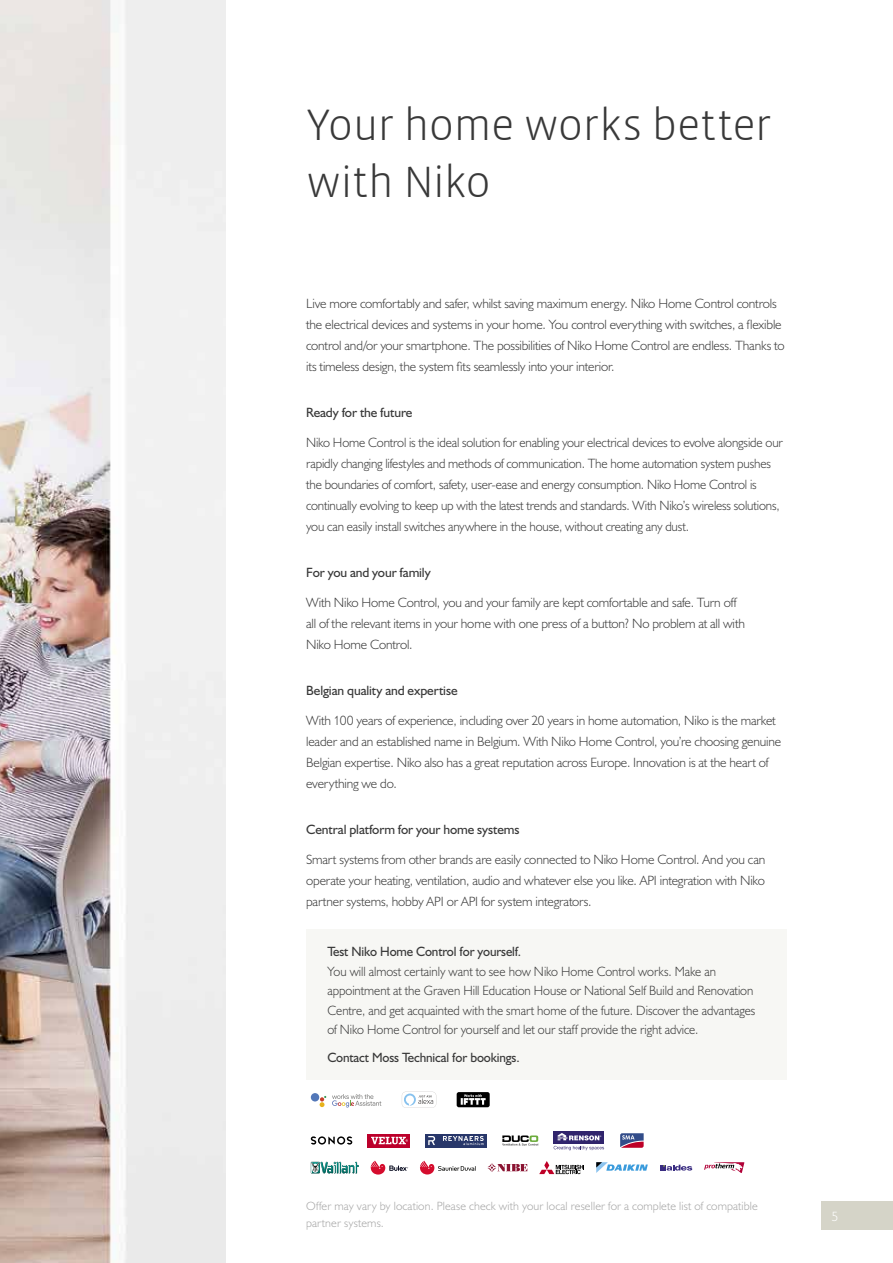
<style>
.page{position:relative;width:893px;height:1263px;background:#fff}
.page>*{position:absolute;margin:0;border:0;box-sizing:border-box;transform-origin:0 0}
.t1{font:300 45px/57px "Vista Sans";letter-spacing:-.015em;color:#393939}
.t2{font:300 13.5px/21px "Humanist 521 BT";letter-spacing:-.01em;color:#393939}
.t3{font:300 13.5px/19.5px "Humanist 521 BT";letter-spacing:-.01em;color:#393939;scale:.96 1}
.t4{font:13.5px "Humanist 521 BT";letter-spacing:-.01em;color:#393939}
.t5{font:300 13.5px "Humanist 521 BT";color:#fff}
.t6{font:300 12px/16.5px "Humanist 521 BT";letter-spacing:.015em;color:#a5a5a5}
</style>
<div class="page">
<div style="left:821px;top:1201px;width:72px;height:28px;background:#d5d4c8"></div>
<svg style="left:311px;top:1162px;width:48px;height:11px"></svg>
<svg style="left:371px;top:1161px;width:37px;height:13px"></svg>
<svg style="left:420px;top:1161px;width:56px;height:13px"></svg>
<svg style="left:487px;top:1163px;width:40px;height:9px"></svg>
<svg style="left:539px;top:1161px;width:45px;height:13px"></svg>
<svg style="left:596px;top:1162px;width:52px;height:11px"></svg>
<svg style="left:704px;top:1162px;width:40px;height:11px"></svg>
<svg style="left:660px;top:1165px;width:32px;height:5px"></svg>
<svg style="left:554px;top:1131px;width:50px;height:12px"></svg>
<svg style="left:558px;top:1133px;width:43px;height:7px"></svg>
<svg style="left:554px;top:1146px;width:50px;height:4px"></svg>
<svg style="left:620px;top:1133px;width:24px;height:15px"></svg>
<div style="left:502px;top:1132px;width:36px;height:17px;background:linear-gradient(to right,#fff,#fff)"></div>
<svg style="left:502px;top:1135px;width:36px;height:10px"></svg>
<svg style="left:311px;top:1136px;width:41px;height:8px"></svg>
<svg style="left:367px;top:1134px;width:43px;height:13px"></svg>
<svg style="left:371px;top:1137px;width:37px;height:7px"></svg>
<div style="left:425px;top:1134px;width:13px;height:13px;background:#28376a"></div>
<div style="left:440px;top:1134px;width:47px;height:13px;background:#28376a"></div>
<svg style="left:443px;top:1136px;width:41px;height:9px"></svg>
<svg style="left:428px;top:1136px;width:7px;height:9px"></svg>
<div style="left:306px;top:929px;width:481px;height:150px;background:#f7f7f4"></div>
<svg style="left:311px;top:1093px;width:70px;height:14px"></svg>
<svg style="left:402px;top:1092px;width:34px;height:15px"></svg>
<svg style="left:456px;top:1092px;width:34px;height:15px"></svg>
<img style="left:0;top:0;width:225px;height:1263px">
<h1 class="t1" style="left:306px;top:97px;width:467px">Your home works better with Niko</h1>
<p class="t2" style="left:306px;top:293px;width:480px">Live more comfortably and safer, whilst saving maximum energy. Niko Home Control controls the electrical devices and systems in your home. You control everything with switches, a flexible control and/or your smartphone. The possibilities of Niko Home Control are endless. Thanks to its timeless design, the system fits seamlessly into your interior.</p>
<p class="t4" style="left:306px;top:404px;width:108px">Ready for the future</p>
<p class="t2" style="left:306px;top:432px;width:478px">Niko Home Control is the ideal solution for enabling your electrical devices to evolve alongside our rapidly changing lifestyles and methods of communication. The home automation system pushes the boundaries of comfort, safety, user-ease and energy consumption. Niko Home Control is continually evolving to keep up with the latest trends and standards. With Niko’s wireless solutions, you can easily install switches anywhere in the house, without creating any dust.</p>
<p class="t4" style="left:306px;top:564px;width:126px">For you and your family</p>
<p class="t2" style="left:306px;top:592px;width:440px">With Niko Home Control, you and your family are kept comfortable and safe. Turn off all of the relevant items in your home with one press of a button? No problem at all with<br>Niko Home Control.</p>
<p class="t4" style="left:306px;top:682px;width:153px">Belgian quality and expertise</p>
<p class="t2" style="left:306px;top:710px;width:477px">With 100 years of experience, including over 20 years in home automation, Niko is the market leader and an established name in Belgium. With Niko Home Control, you’re choosing genuine Belgian expertise. Niko also has a great reputation across Europe. Innovation is at the heart of everything we do.</p>
<p class="t4" style="left:306px;top:821px;width:215px">Central platform for your home systems</p>
<p class="t2" style="left:306px;top:849px;width:461px;text-align:justify">Smart systems from other brands are easily connected to Niko Home Control. And you can operate your heating, ventilation, audio and whatever else you like. API integration with Niko partner systems, hobby API or API for system integrators.</p>
<p class="t4" style="left:327px;top:943px;width:195px">Test Niko Home Control for yourself.</p>
<p class="t3" style="left:327px;top:961px;width:447px">You will almost certainly want to see how Niko Home Control works. Make an appointment at the Graven Hill Education House or National Self Build and Renovation Centre, and get acquainted with the smart home of the future. Discover the advantages of Niko Home Control for yourself and let our staff provide the right advice.</p>
<p class="t4" style="left:327px;top:1049px;width:194px">Contact Moss Technical for bookings.</p>
<p class="t6" style="left:306px;top:1198px;width:453px">Offer may vary by location. Please check with your local reseller for a complete list of compatible partner systems.</p>
<p class="t5" style="left:831px;top:1207px;width:8px">5</p>
</div>
